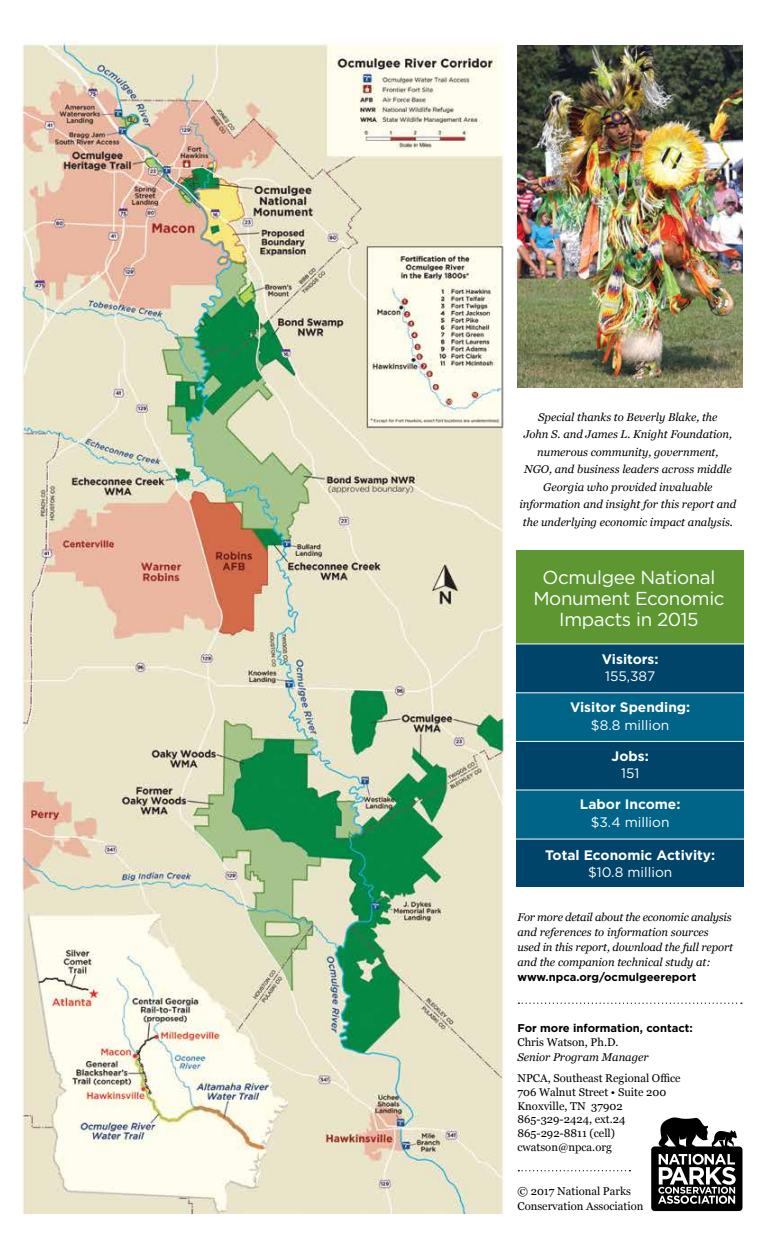
<style>
.page{position:relative;width:765px;height:1260px;background:#fff}
.page>*{position:absolute;margin:0;border:0;box-sizing:border-box;transform-origin:0 0}
.t1{font:18.75px/21.2px "Gotham";letter-spacing:-.02em;color:#fff;text-align:center}
.t2{font:700 13.75px "Gotham";color:#fff}
.t3{font:13.75px "Gotham";color:#fff}
.t4{font:italic 11.25px/17.5px "Georgia";color:#000;text-align:center}
.t5{font:11.25px/13.8px "Georgia";color:#000}
.t6{font:700 11.25px "Gotham";color:#000}
</style>
<div class="page">
<img style="left:518px;top:45px;width:224px;height:343px">
<svg style="left:651px;top:1117px;width:91px;height:94px"></svg>
<svg style="left:518px;top:1170px;width:112px;height:1px"></svg>
<svg style="left:518px;top:1003px;width:224px;height:1px"></svg>
<img style="left:22px;top:42px;width:482px;height:1171px">
<div style="left:517px;top:550px;width:227px;height:98px;background:#5e9732"></div>
<div style="left:517px;top:644px;width:227px;height:243px;background:#00446a"></div>
<div style="left:517px;top:790px;width:227px;height:49px;background:#006489"></div>
<div style="left:517px;top:693px;width:227px;height:49px;background:#006489"></div>
<hr style="left:513px;top:839px;width:240px;height:1px;background:#fff">
<hr style="left:513px;top:790px;width:240px;height:1px;background:#fff">
<hr style="left:513px;top:741px;width:240px;height:1px;background:#fff">
<hr style="left:513px;top:692px;width:240px;height:1px;background:#fff">
<hr style="left:513px;top:644px;width:240px;height:1px;background:#fff">
<p class="t4" style="left:519px;top:408px;width:218px">Special thanks to Beverly Blake, the<br>John S. and James L. Knight Foundation, numerous community, government,<br>NGO, and business leaders across middle Georgia who provided invaluable information and insight for this report and the underlying economic impact analysis.</p>
<h1 class="t1" style="left:533px;top:566px;width:193px">Ocmulgee National<br>Monument Economic<br>Impacts in 2015</h1>
<p class="t2" style="left:602px;top:651px;width:58px">Visitors:</p>
<p class="t3" style="left:605px;top:669px;width:52px">155,387</p>
<p class="t2" style="left:570px;top:700px;width:122px">Visitor Spending:</p>
<p class="t3" style="left:591px;top:717px;width:80px">$8.8 million</p>
<p class="t2" style="left:612px;top:748px;width:39px">Jobs:</p>
<p class="t3" style="left:621px;top:766px;width:20px">151</p>
<p class="t2" style="left:580px;top:797px;width:102px">Labor Income:</p>
<p class="t3" style="left:591px;top:814px;width:80px">$3.4 million</p>
<p class="t2" style="left:545px;top:847px;width:172px">Total Economic Activity:</p>
<p class="t3" style="left:588px;top:865px;width:86px">$10.8 million</p>
<p class="t4" style="left:517px;top:909px;width:217px;line-height:15px;text-align:left">For more detail about the economic analysis and references to information sources used in this report, download the full report and the companion technical study at:</p>
<p class="t6" style="left:517px;top:970px;width:180px">www.npca.org/ocmulgeereport</p>
<p class="t6" style="left:517px;top:1022px;width:177px">For more information, contact:</p>
<p class="t5" style="left:517px;top:1035px;width:103px">Chris Watson, Ph.D.</p>
<p class="t4" style="left:517px;top:1048px;width:133px">Senior Program Manager</p>
<p class="t5" style="left:517px;top:1071px;width:165px">NPCA, Southeast Regional Office<br>706 Walnut Street • Suite 200<br>Knoxville, TN 37902<br>865-329-2424, ext.24<br>865-292-8811 (cell) cwatson@npca.org</p>
<p class="t5" style="left:517px;top:1183px;width:127px;line-height:15px">© 2017 National Parks<br>Conservation Association</p>
</div>
